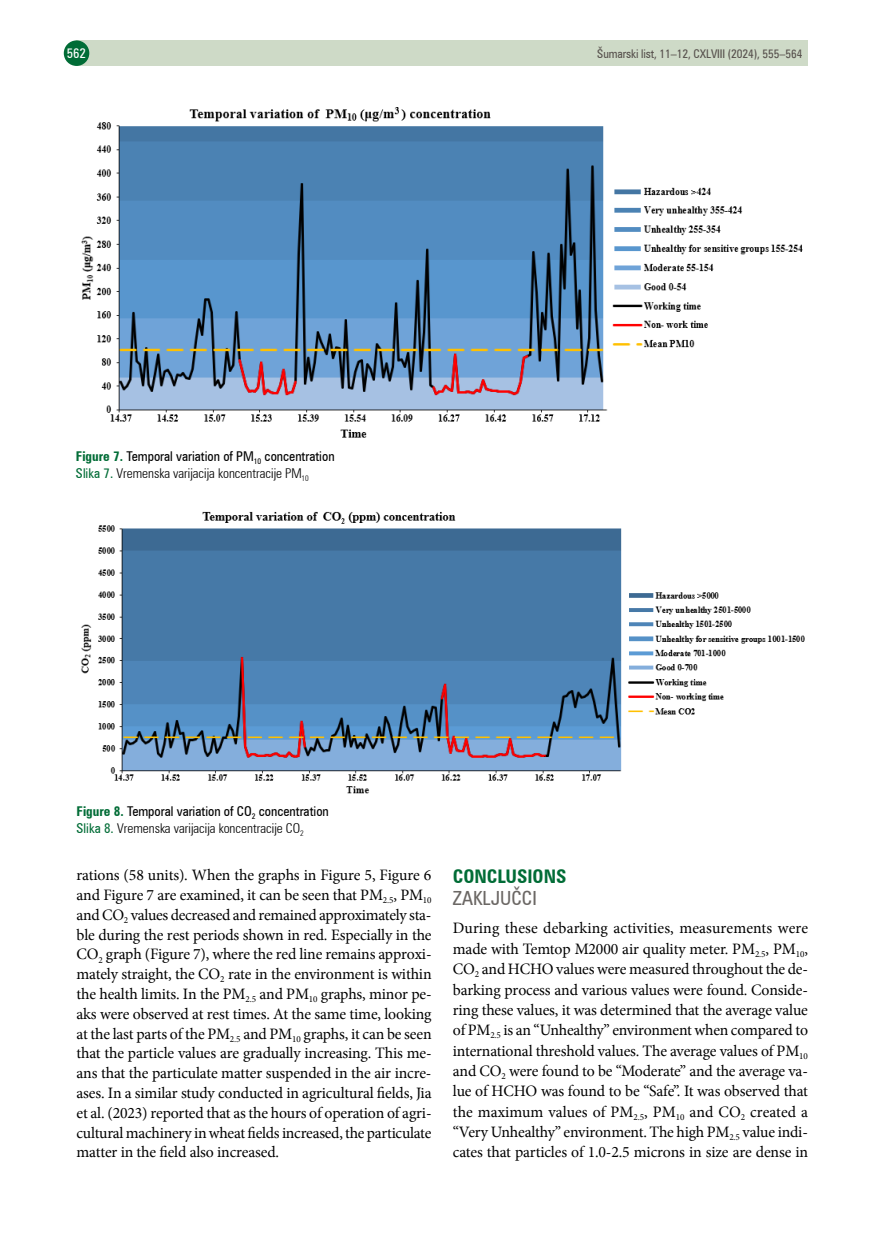
<style>
.page{position:relative;width:893px;height:1234px;background:#fff}
.page>*{position:absolute;margin:0;border:0;box-sizing:border-box;transform-origin:0 0}
.t1{font:condensed 19.5px "Zurich BT";color:#6b6764}
.t2{font:700 condensed 18.75px "Zurich BT";color:#006c36}
.t3{font:15.75px/19.8px "Minion Pro";letter-spacing:-.01em;color:#000;text-align:justify}
.t4{font:condensed 13.5px/17.1px "Zurich BT";color:#000}
.t5{font:condensed 13.5px "Zurich BT";color:#fff}
.t6{font:condensed 12px "Zurich BT";letter-spacing:-.01em;color:#57514d}
.s1{font-family:"Zurich Cn BT";font-stretch:normal}
.s2{font-weight:700;color:#006c36}
.s3{color:#006c36}
.s4{font-weight:300}
</style>
<div class="page">
<div style="left:77px;top:40px;width:731px;height:26px;background:#cedac7"></div>
<div style="left:64px;top:40px;width:25px;height:26px;background:#006c36;border-radius:50%"></div>
<img style="left:81px;top:511px;width:724px;height:283px">
<img style="left:81px;top:107px;width:722px;height:331px">
<p class="t5" style="left:67px;top:45px;width:21px">562</p>
<p class="t6" style="left:597px;top:46px;width:207px">Šumarski list, 11–12, CXLVIII (2024), <span class="s1">555–564</span></p>
<p class="t4" style="left:76px;top:447px;width:260px"><span class="s2">Figure 7.</span> Temporal variation of PM<sub>10</sub> concentration<br><span class="s3">Slika 7.</span> <span class="s4">Vremenska varijacija koncentracije PM</span><sub>10</sub></p>
<p class="t4" style="left:77px;top:802px;width:254px"><span class="s2">Figure 8.</span> Temporal variation of CO<sub>2</sub> concentration<br><span class="s3">Slika 8.</span> <span class="s4">Vremenska varijacija koncentracije CO</span><sub>2</sub></p>
<p class="t3" style="left:77px;top:865px;width:357px">rations (58 units). When the graphs in Figure 5, Figure 6 and Figure 7 are examined, it can be seen that PM<sub>2.5</sub>, PM<sub>10 </sub>and CO<sub>2</sub> values decreased and remained approximately sta&shy;ble during the rest periods shown in red. Especially in the CO<sub>2</sub> graph (Figure 7), where the red line remains approxi&shy;mately straight, the CO<sub>2</sub> rate in the environment is within the health limits. In the PM<sub>2.5</sub> and PM<sub>10</sub> graphs, minor pe&shy;aks were observed at rest times. At the same time, looking at the last parts of the PM<sub>2.5</sub> and PM<sub>10</sub> graphs, it can be seen that the particle values are gradually increasing. This me&shy;ans that the particulate matter suspended in the air incre&shy;ases. In a similar study conducted in agricultural fields, Jia et al. (2023) reported that as the hours of operation of agri&shy;cultural machinery in wheat fields increased, the particulate matter in the field also increased.</p>
<p class="t2" style="left:453px;top:864px;width:115px">CONCLUSIONS</p>
<p class="t1" style="left:453px;top:885px;width:85px">ZAKLJUČCI</p>
<p class="t3" style="left:453px;top:918px;width:357px;line-height:20.4px">During these debarking activities, measurements were made with Temtop M2000 air quality meter. PM<sub>2.5</sub>, PM<sub>10</sub>, CO<sub>2</sub> and HCHO values were measured throughout the de&shy;barking process and various values were found. Conside&shy;ring these values, it was determined that the average value of PM<sub>2.5</sub> is an “Unhealthy” environment when compared to international threshold values. The average values of PM<sub>10 </sub>and CO<sub>2</sub> were found to be “Moderate” and the average va&shy;lue of HCHO was found to be “Safe”. It was observed that the maximum values of PM<sub>2.5</sub>, PM<sub>10</sub> and CO<sub>2</sub> created a “Very Unhealthy” environment. The high PM<sub>2.5</sub> value indi&shy;cates that particles of 1.0-2.5 microns in size are dense in</p>
</div>
